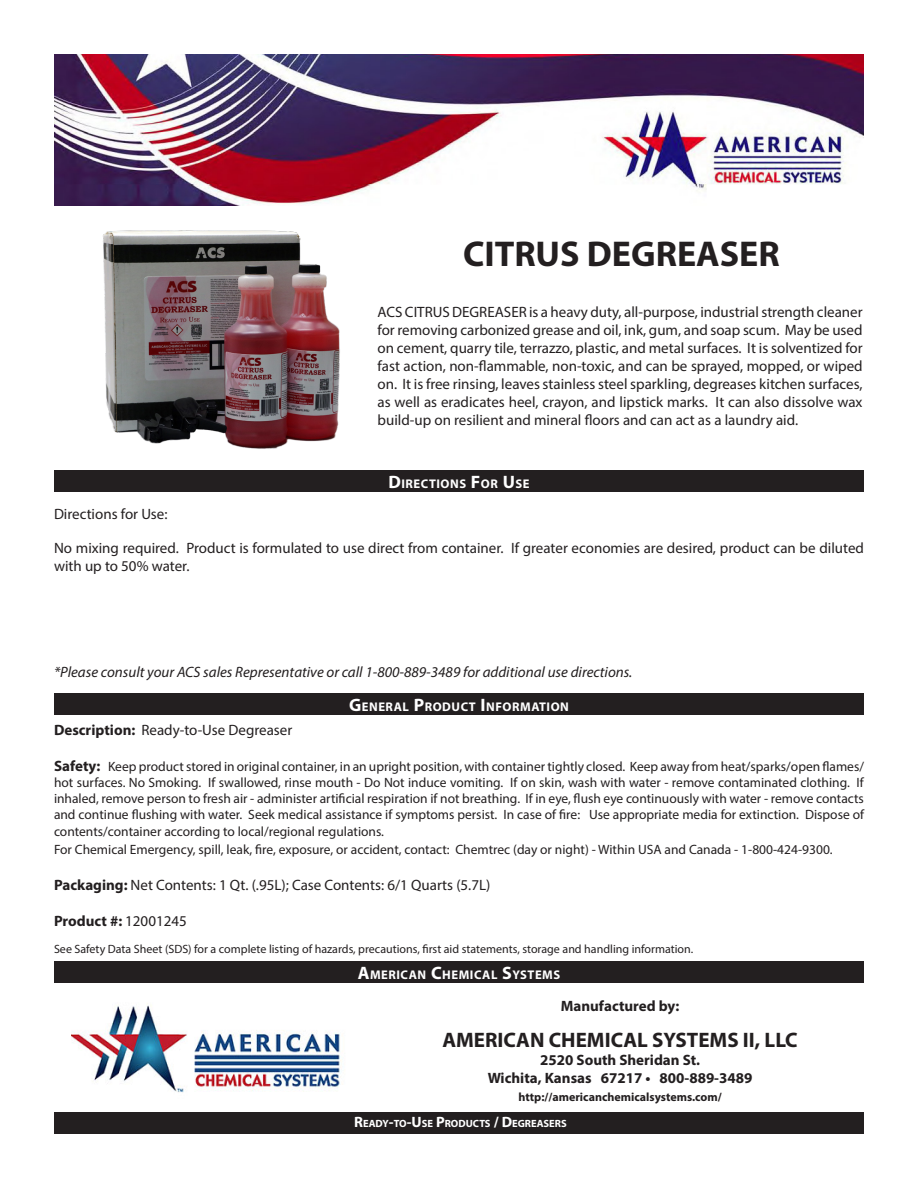
<style>
.page{position:relative;width:918px;height:1188px;background:#fff}
.page>*{position:absolute;margin:0;border:0;box-sizing:border-box;transform-origin:0 0}
.t1{font:700 36px "Myriad Pro";color:#231f20}
.Paragraph_Style_6{font:700 21px "Myriad Pro";color:#231f20}
.t2{font:15px/18px "Myriad Pro";color:#231f20}
.t3{font:italic 15px "Myriad Pro";color:#231f20}
.Paragraph_Style_6-2{font:700 15px "Myriad Pro";color:#231f20}
.t4{font:13.5px/16.2px "Myriad Pro";color:#231f20;text-align:justify}
.t5{font:700 12.6px "Myriad Pro";letter-spacing:.045em;color:#fff}
.t6{font:12px "Myriad Pro";color:#231f20}
.Paragraph_Style_6-3{font:700 12px "Myriad Pro";color:#231f20}
.t7{font:700 10.5px "Myriad Pro";color:#fff}
.s1{font-size:18px}
.s2{font-weight:700}
.s3{font-weight:700;font-size:15px}
.s4{font-weight:400}
.s5{font-size:15px}
</style>
<div class="page">
<div style="left:54px;top:470px;width:810px;height:21px;background:#231f20"></div>
<div style="left:54px;top:693px;width:810px;height:22px;background:#231f20"></div>
<div style="left:54px;top:961px;width:810px;height:22px;background:#231f20"></div>
<div style="left:54px;top:1112px;width:810px;height:22px;background:#231f20"></div>
<img style="left:71px;top:1005px;width:271px;height:88px">
<img style="left:103px;top:230px;width:237px;height:219px">
<img style="left:54px;top:54px;width:810px;height:151px">
<p class="t1" style="left:463px;top:231px;width:318px">CITRUS DEGREASER</p>
<p class="t2" style="left:378px;top:303px;width:487px;text-align:justify">ACS CITRUS DEGREASER is a heavy duty, all-purpose, industrial strength cleaner for removing carbonized grease and oil, ink, gum, and soap scum. May be used on cement, quarry tile, terrazzo, plastic, and metal surfaces. It is solventized for fast action, non-flammable, non-toxic, and can be sprayed, mopped, or wiped on. It is free rinsing, leaves stainless steel sparkling, degreases kitchen surfaces, as well as eradicates heel, crayon, and lipstick marks. It can also dissolve wax build-up on resilient and mineral floors and can act as a laundry aid.</p>
<p class="t5" style="left:388px;top:475px;width:143px"><span class="s1">D</span>IRECTIONS <span class="s1">F</span>OR <span class="s1">U</span>SE</p>
<p class="t2" style="left:54px;top:505px;width:115px">Directions for Use:</p>
<p class="t2" style="left:54px;top:539px;width:812px">No mixing required. Product is formulated to use direct from container. If greater economies are desired, product can be diluted with up to 50% water.</p>
<p class="t3" style="left:54px;top:663px;width:580px">*Please consult your ACS sales Representative or call 1-800-889-3489 for additional use directions.</p>
<p class="t5" style="left:349px;top:699px;width:221px"><span class="s1">G</span>ENERAL <span class="s1">P</span>RODUCT <span class="s1">I</span> NFORMATION</p>
<p class="t2" style="left:54px;top:721px;width:240px"><span class="s2">Description:</span> Ready-to-Use Degreaser</p>
<p class="t4" style="left:54px;top:758px;width:812px"><span class="s3">Safety:</span> Keep product stored in original container, in an upright position, with container tightly closed. Keep away from heat/sparks/open flames/ hot surfaces. No Smoking. If swallowed, rinse mouth - Do Not induce vomiting. If on skin, wash with water - remove contaminated clothing. If inhaled, remove person to fresh air - administer artificial respiration if not breathing. If in eye, flush eye continuously with water - remove contacts and continue flushing with water. Seek medical assistance if symptoms persist. In case of fire: Use appropriate media for extinction. Dispose of contents/container according to local/regional regulations.</p>
<p class="t4" style="left:54px;top:841px;width:780px">For Chemical Emergency, spill, leak, fire, exposure, or accident, contact: Chemtrec (day or night) - Within USA and Canada - 1-800-424-9300.</p>
<p class="t2" style="left:54px;top:875px;width:438px"><span class="s2">Packaging:</span> Net Contents: 1 Qt. (.95L); Case Contents: 6/1 Quarts (5.7L)</p>
<p class="Paragraph_Style_6-2" style="left:54px;top:911px;width:134px">Product #: <span class="s4">12001245</span></p>
<p class="t6" style="left:54px;top:942px;width:641px">See Safety Data Sheet (SDS) for a complete listing of hazards, precautions, first aid statements, storage and handling information.</p>
<p class="t5" style="left:358px;top:967px;width:204px"><span class="s1">A</span>MERICAN <span class="s1">C</span>HEMICAL <span class="s1">S</span>YSTEMS</p>
<p class="Paragraph_Style_6-2" style="left:561px;top:996px;width:120px">Manufactured by:</p>
<p class="Paragraph_Style_6" style="left:442px;top:1026px;width:357px">AMERICAN CHEMICAL SYSTEMS II, LLC</p>
<p class="Paragraph_Style_6-2" style="left:540px;top:1050px;width:161px">2520 South Sheridan St.</p>
<p class="Paragraph_Style_6-2" style="left:488px;top:1068px;width:266px">Wichita, Kansas 67217 • 800-889-3489</p>
<p class="Paragraph_Style_6-3" style="left:518px;top:1089px;width:205px">http://americanchemicalsystems.com/</p>
<p class="t7" style="left:354px;top:1116px;width:214px"><span class="s5">R</span>EADY<span class="s5">-</span>TO<span class="s5">-U</span>SE <span class="s5">P</span>RODUCTS <span class="s5">/ D</span>EGREASERS</p>
</div>
